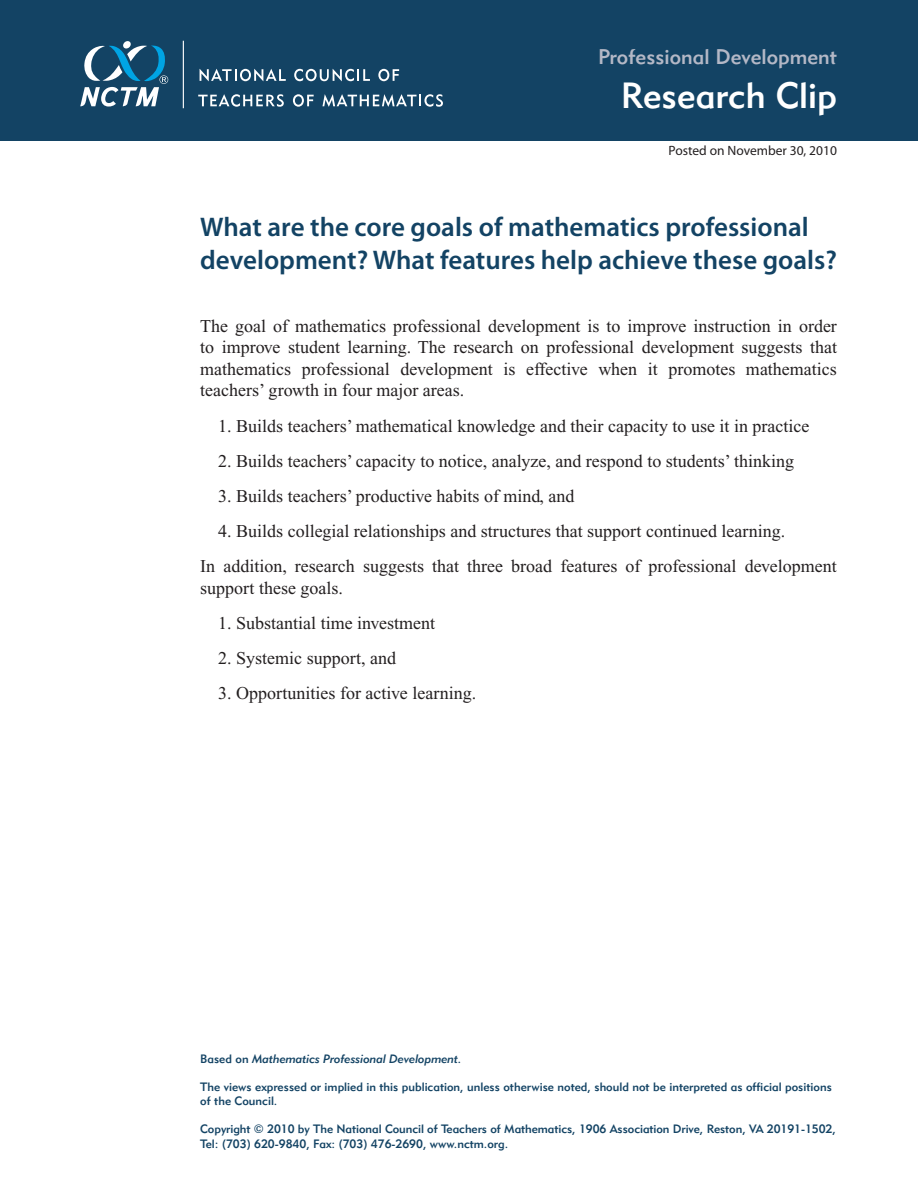
<style>
.page{position:relative;width:918px;height:1188px;background:#fff}
.page>*{position:absolute;margin:0;border:0;box-sizing:border-box;transform-origin:0 0}
.t1{font:36px "Geometric 415 BT Medium A";color:#fff}
.t2{font:600 27px/32.4px "Myriad Pro";color:#134364}
.t3{font:21px "Geometric 415 BT Medium A";color:#b4b8c6}
.t4{font:18px/21.6px "Times New Roman";color:#231f20;text-align:justify}
.t5{font:13.5px "Myriad Pro";color:#231f20}
.t6{font:12px/14.4px "Geometric 415 BT Medium A";color:#134364}
.t7{font:12px "Geometric 415 BT Medium Italic A";color:#134364}
.s1{font-family:"Geometric 415 BT Medium A"}
</style>
<div class="page">
<div style="left:0;top:0;width:918px;height:141px;background:#134364"></div>
<div style="left:123px;top:41px;width:8px;height:8px;background:#fff;border-radius:3px"></div>
<svg style="left:80px;top:46px;width:88px;height:61px"></svg>
<hr style="left:183px;top:41px;width:1px;height:67px;background:#fff">
<svg style="left:200px;top:69px;width:86px;height:12px"></svg>
<svg style="left:294px;top:69px;width:76px;height:12px"></svg>
<svg style="left:378px;top:69px;width:21px;height:12px"></svg>
<svg style="left:198px;top:94px;width:86px;height:13px"></svg>
<svg style="left:293px;top:94px;width:21px;height:13px"></svg>
<svg style="left:322px;top:94px;width:121px;height:13px"></svg>
<p class="t3" style="left:598px;top:49px;width:240px">Professional Development</p>
<h1 class="t1" style="left:621px;top:81px;width:218px">Research Clip</h1>
<p class="t5" style="left:668px;top:146px;width:170px">Posted on November 30, 2010</p>
<h2 class="t2" style="left:200px;top:214px;width:638px">What are the core goals of mathematics professional development? What features help achieve these goals?</h2>
<p class="t4" style="left:200px;top:317px;width:638px">The goal of mathematics professional development is to improve instruction in order to improve student learning. The research on professional development suggests that mathematics professional development is effective when it promotes mathematics teachers’ growth in four major areas.</p>
<p class="t4" style="left:218px;top:416px;width:593px">1. Builds teachers’ mathematical knowledge and their capacity to use it in practice</p>
<p class="t4" style="left:218px;top:452px;width:577px">2. Builds teachers’ capacity to notice, analyze, and respond to students’ thinking</p>
<p class="t4" style="left:218px;top:487px;width:358px">3. Builds teachers’ productive habits of mind, and</p>
<p class="t4" style="left:200px;top:515px;width:638px;line-height:35.1px;text-indent:18px">4. Builds collegial relationships and structures that support continued learning.<br>In addition, research suggests that three broad features of professional development</p>
<p class="t4" style="left:200px;top:578px;width:144px">support these goals.</p>
<p class="t4" style="left:218px;top:614px;width:219px">1. Substantial time investment</p>
<p class="t4" style="left:218px;top:649px;width:179px">2. Systemic support, and</p>
<p class="t4" style="left:218px;top:684px;width:259px">3. Opportunities for active learning.</p>
<p class="t7" style="left:200px;top:1054px;width:263px"><span class="s1">Based on</span> Mathematics Professional Development.</p>
<p class="t6" style="left:200px;top:1081px;width:633px">The views expressed or implied in this publication, unless otherwise noted, should not be interpreted as official positions of the Council.</p>
<p class="t6" style="left:200px;top:1123px;width:637px">Copyright © 2010 by The National Council of Teachers of Mathematics, 1906 Association Drive, Reston, VA 20191-1502,<br>Tel: (703) 620-9840, Fax: (703) 476-2690, www.nctm.org.</p>
</div>
